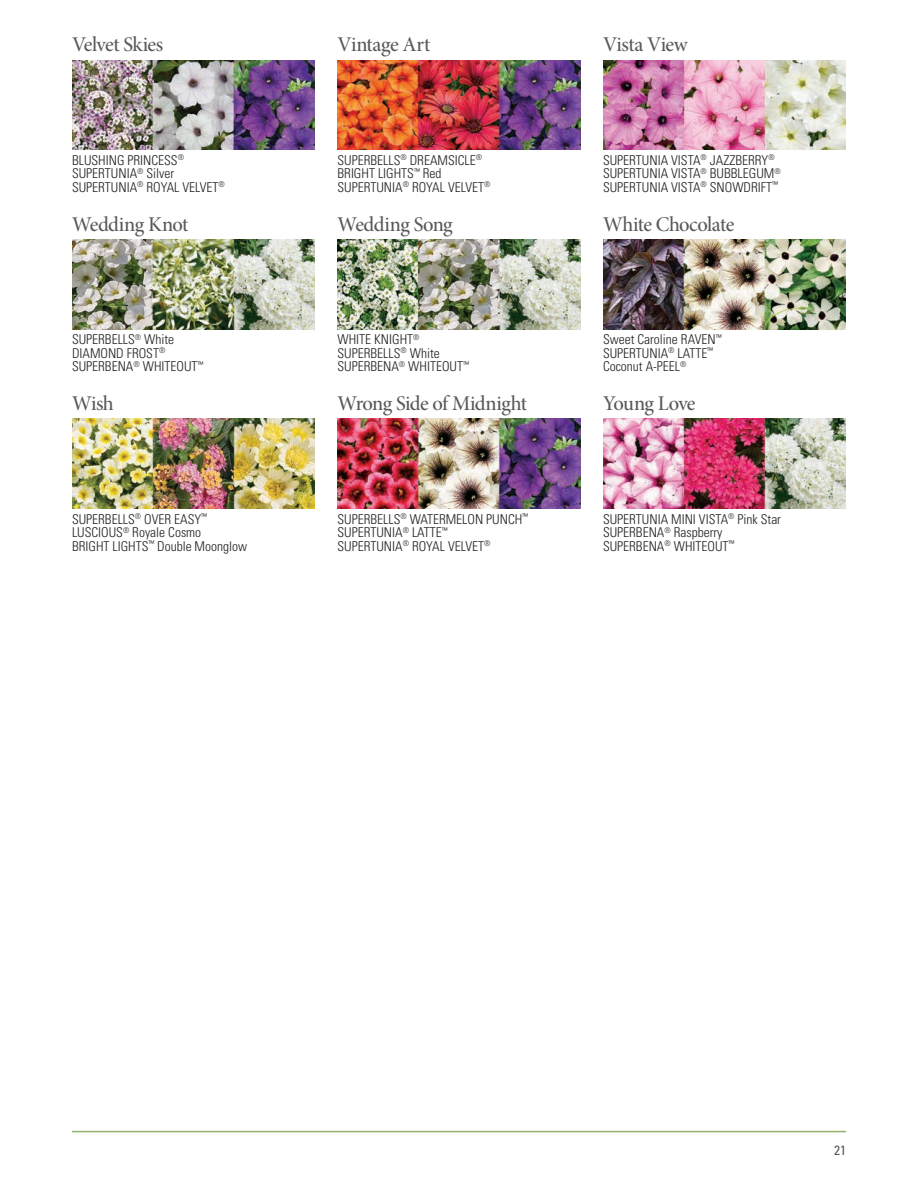
<style>
.page{position:relative;width:918px;height:1188px;background:#fff}
.page>*{position:absolute;margin:0;border:0;box-sizing:border-box;transform-origin:0 0}
.t1{font:21px "Minion Pro Medium Subh";letter-spacing:-.03em;color:#57585a}
.t2{font:300 condensed 13.5px/13.5px "Univers LT Std";color:#231f20}
.t3{font:condensed 13.5px "Univers LT Std";color:#57585a}
</style>
<div class="page">
<hr style="left:72px;top:1131px;width:774px;height:1px;background:#93b26d">
<img style="left:338px;top:60px;width:242px;height:90px">
<img style="left:72px;top:419px;width:243px;height:90px">
<img style="left:338px;top:419px;width:242px;height:90px">
<img style="left:603px;top:419px;width:243px;height:90px">
<img style="left:72px;top:239px;width:243px;height:90px">
<img style="left:338px;top:239px;width:242px;height:90px">
<img style="left:603px;top:239px;width:243px;height:90px">
<img style="left:72px;top:60px;width:243px;height:90px">
<img style="left:603px;top:60px;width:243px;height:90px">
<h1 class="t1" style="left:72px;top:31px;width:93px">Velvet Skies</h1>
<h1 class="t1" style="left:338px;top:31px;width:94px">Vintage Art</h1>
<h1 class="t1" style="left:603px;top:31px;width:86px">Vista View</h1>
<p class="t2" style="left:72px;top:153px;width:154px">BLUSHING PRINCESS<sup>®<br></sup>SUPERTUNIA<sup>®</sup> Silver<br>SUPERTUNIA<sup>®</sup> ROYAL VELVET<sup>®</sup></p>
<p class="t2" style="left:337px;top:153px;width:154px">SUPERBELLS<sup>®</sup> DREAMSICLE<sup>®<br></sup>BRIGHT LIGHTS<sup>™</sup> Red<br>SUPERTUNIA<sup>®</sup> ROYAL VELVET<sup>®</sup></p>
<p class="t2" style="left:603px;top:153px;width:179px">SUPERTUNIA VISTA<sup>®</sup> JAZZBERRY<sup>®<br></sup>SUPERTUNIA VISTA<sup>®</sup> BUBBLEGUM<sup>®<br></sup>SUPERTUNIA VISTA<sup>®</sup> SNOWDRIFT<sup>™</sup></p>
<h1 class="t1" style="left:72px;top:210px;width:118px">Wedding Knot</h1>
<h1 class="t1" style="left:338px;top:210px;width:117px">Wedding Song</h1>
<h1 class="t1" style="left:603px;top:210px;width:133px">White Chocolate</h1>
<p class="t2" style="left:72px;top:333px;width:133px">SUPERBELLS<sup>®</sup> White<br>DIAMOND FROST<sup>®<br></sup>SUPERBENA<sup>®</sup> WHITEOUT<sup>™</sup></p>
<p class="t2" style="left:338px;top:333px;width:133px">WHITE KNIGHT<sup>®<br></sup>SUPERBELLS<sup>®</sup> White<br>SUPERBENA<sup>®</sup> WHITEOUT<sup>™</sup></p>
<p class="t2" style="left:603px;top:333px;width:120px">Sweet Caroline RAVEN<sup>™<br></sup>SUPERTUNIA<sup>®</sup> LATTE<sup>™<br></sup>Coconut A-PEEL<sup>®</sup></p>
<h1 class="t1" style="left:72px;top:390px;width:43px">Wish</h1>
<h1 class="t1" style="left:338px;top:390px;width:191px">Wrong Side of Midnight</h1>
<h1 class="t1" style="left:603px;top:390px;width:94px">Young Love</h1>
<p class="t2" style="left:72px;top:512px;width:177px">SUPERBELLS<sup>®</sup> OVER EASY<sup>™<br></sup>LUSCIOUS<sup>®</sup> Royale Cosmo<br>BRIGHT LIGHTS<sup>™</sup> Double Moonglow</p>
<p class="t2" style="left:338px;top:512px;width:192px">SUPERBELLS<sup>®</sup> WATERMELON PUNCH<sup>™<br></sup>SUPERTUNIA<sup>®</sup> LATTE<sup>™<br></sup>SUPERTUNIA<sup>®</sup> ROYAL VELVET<sup>®</sup></p>
<p class="t2" style="left:603px;top:512px;width:180px">SUPERTUNIA MINI VISTA<sup>®</sup> Pink Star<br>SUPERBENA<sup>®</sup> Raspberry<br>SUPERBENA<sup>®</sup> WHITEOUT<sup>™</sup></p>
<p class="t3" style="left:834px;top:1141px;width:13px">21</p>
</div>
